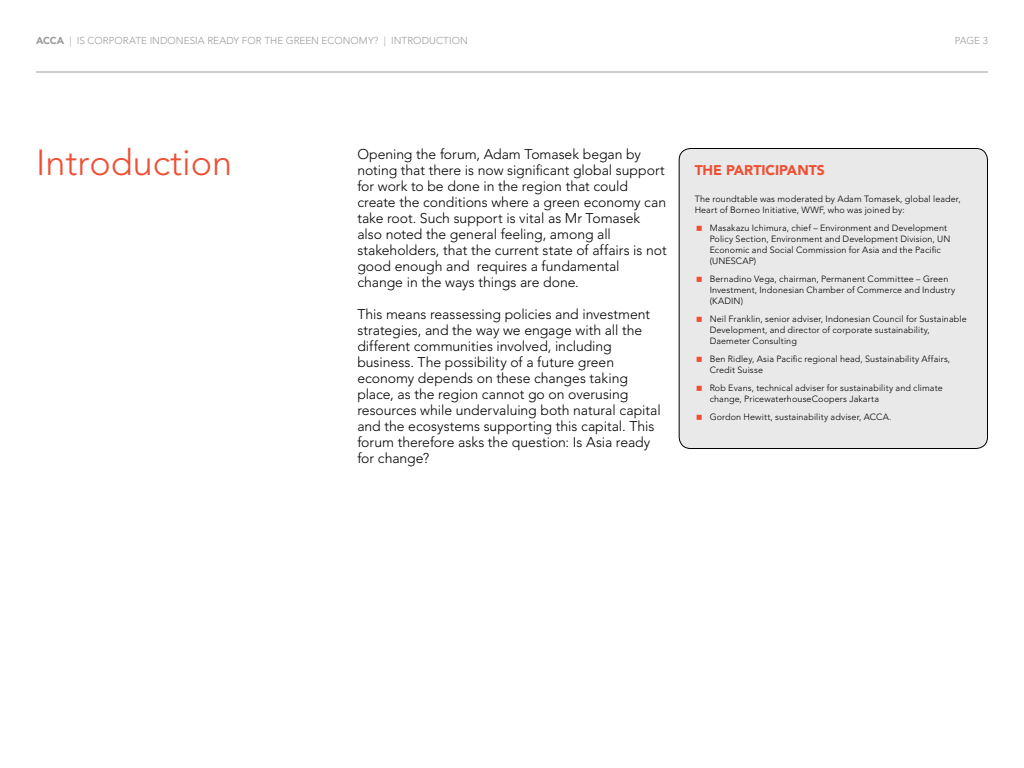
<style>
.page{position:relative;width:1024px;height:768px;background:#fff}
.page>*{position:absolute;margin:0;border:0;box-sizing:border-box;transform-origin:0 0}
.Heading_L1__Chapter{font:300 36px "Avenir LT Std";color:#ef4f34}
.body_text{font:300 14px/16px "Avenir LT Std";letter-spacing:-.005em;color:#000}
.Heading_L2_NO_RULE{font:900 14px "Avenir LT Std";letter-spacing:-.005em;color:#ef4f34}
.t1{font:300 10px "Avenir LT Std";letter-spacing:.005em;color:#9c9d9a}
.Table_text{font:300 9px/11px "Avenir LT Std";letter-spacing:.01em;color:#000}
.s1{font-weight:900}
</style>
<div class="page">
<hr style="left:36px;top:72px;width:952px;height:1px;background:#9c9d9a">
<div style="left:679px;top:148px;width:309px;height:300px;background:#e9e9e9;border-radius:12px"></div>
<div style="left:679px;top:148px;width:309px;height:301px;border:1px solid #000;border-radius:12px"></div>
<p class="t1" style="left:36px;top:34px;width:366px"><span class="s1">ACCA</span> | IS CORPORATE INDONESIA READY FOR THE GREEN ECONOMY? | Introd</p>
<p class="t1" style="left:429px;top:34px;width:14px">uction</p>
<p class="t1" style="left:955px;top:34px;width:35px">PAGE 3</p>
<p class="Heading_L1__Chapter" style="left:36px;top:142px;width:198px">Introduction</p>
<p class="body_text" style="left:357px;top:146px;width:311px">Opening the forum, Adam Tomasek began by noting that there is now significant global support for work to be done in the region that could create the conditions where a green economy can take root. Such support is vital as Mr Tomasek also noted the general feeling, among all stakeholders, that the current state of affairs is not good enough and requires a fundamental change in the ways things are done.</p>
<p class="body_text" style="left:357px;top:306px;width:305px">This means reassessing policies and investment strategies, and the way we engage with all the different communities involved, including business. The possibility of a future green economy depends on these changes taking place, as the region cannot go on overusing resources while undervaluing both natural capital and the ecosystems supporting this capital. This forum therefore asks the question: Is Asia ready for change?</p>
<p class="Heading_L2_NO_RULE" style="left:695px;top:161px;width:132px">THE PARTICIPANTS</p>
<p class="Table_text" style="left:695px;top:193px;width:268px">The roundtable was moderated by Adam Tomasek, global leader,<br>Heart of Borneo Initiative, WWF, who was joined by:</p>
<p class="Table_text" style="left:710px;top:222px;width:242px">Masakazu Ichimura, chief – Environment and Development Policy Section, Environment and Development Division, U N Economic and Social Commission for Asia and the Pacific<br>(U NESCAP)</p>
<p class="Table_text" style="left:710px;top:273px;width:247px">Bernadino Vega, chairman, Permanent Committee – Green<br>Investment, Indonesian Chamber of Commerce and Industry (KADIN)</p>
<p class="Table_text" style="left:710px;top:313px;width:259px">Neil Franklin, senior adviser, Indonesian Council for Sustainable<br>Development, and director of corporate sustainability,<br>Daemeter Consulting</p>
<p class="Table_text" style="left:710px;top:353px;width:242px">Ben Ridley, Asia Pacific regional head, Sustainability Affairs,<br>Credit Suisse</p>
<p class="Table_text" style="left:710px;top:382px;width:235px">Rob Evans, technical adviser for sustainability and climate change, PricewaterhouseCoopers Jakarta</p>
<p class="Table_text" style="left:710px;top:411px;width:183px">Gordon Hewitt, sustainability adviser, ACCA.</p>
</div>
